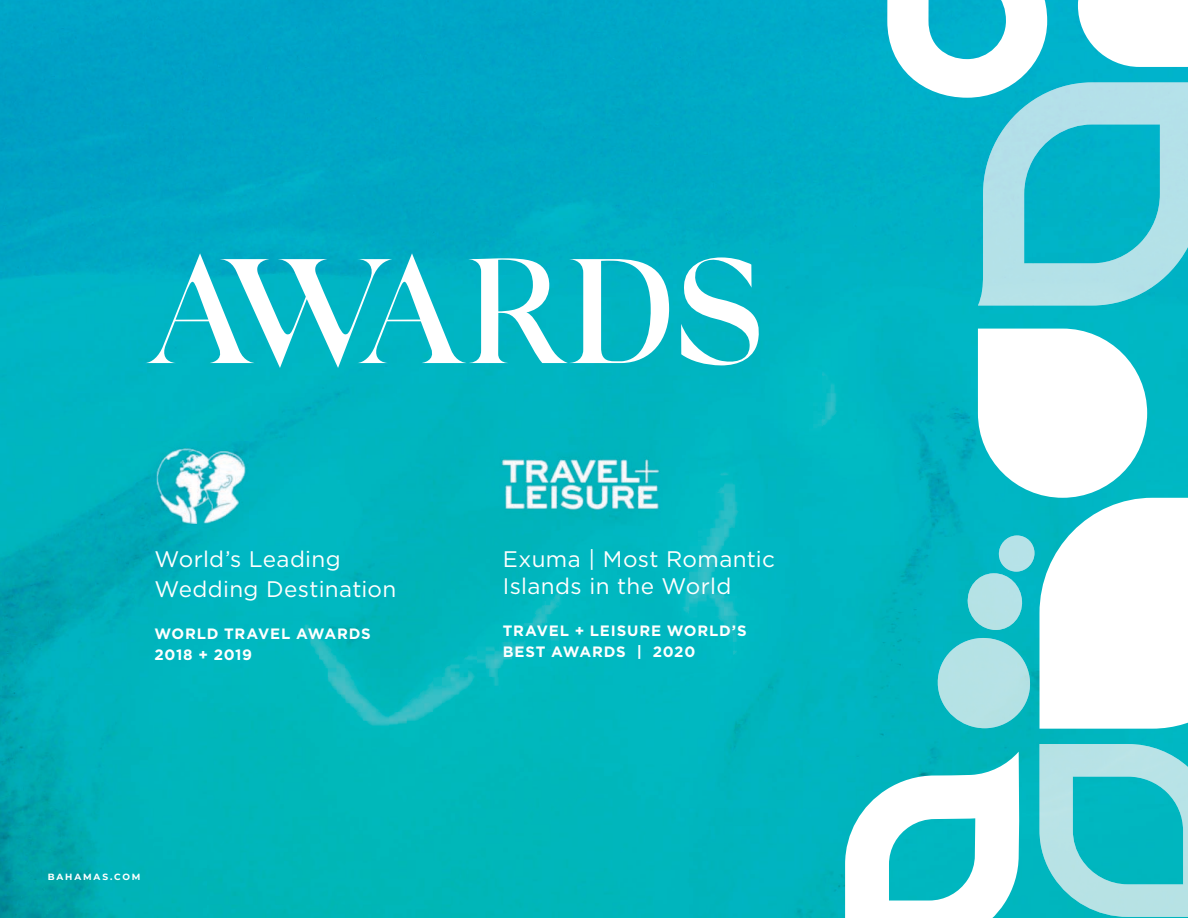
<style>
.page{position:relative;width:1188px;height:918px;background:#fff}
.page>*{position:absolute;margin:0;border:0;box-sizing:border-box;transform-origin:0 0}
.t1{font:500 148.5px "Silk Serif";letter-spacing:-.025em;color:#fff}
.t2{font:22.5px/29.7px "Gotham";letter-spacing:.015em;color:#fff}
.t3{font:700 15px/21px "Gotham";letter-spacing:.05em;color:#fff}
.t4{font:700 9px "Montserrat";letter-spacing:.205em;color:#fff}
</style>
<div class="page">
<img style="left:0;top:0;width:1033px;height:458px">
<img style="left:1033px;top:0;width:155px;height:918px">
<img style="left:0;top:458px;width:154px;height:460px">
<div style="left:207px;top:458px;width:309px;height:460px;background:#00b6bb"></div>
<div style="left:620px;top:458px;width:414px;height:460px;background:#00b5c0"></div>
<div style="left:154px;top:531px;width:53px;height:387px;background:#00b5bc"></div>
<div style="left:516px;top:530px;width:104px;height:388px;background:#00b7bd"></div>
<img style="left:151px;top:442px;width:98px;height:89px">
<img style="left:500px;top:440px;width:161px;height:90px">
<img style="left:966px;top:573px;width:12px;height:57px">
<img style="left:935px;top:638px;width:43px;height:90px">
<svg style="left:845px;top:752px;width:174px;height:166px"></svg>
<svg style="left:978px;top:329px;width:210px;height:400px"></svg>
<svg style="left:1078px;top:0;width:110px;height:67px"></svg>
<img style="left:1040px;top:744px;width:148px;height:173px">
<img style="left:978px;top:82px;width:210px;height:224px">
<svg style="left:870px;top:0;width:177px;height:98px"></svg>
<h1 class="t1" style="left:154px;top:225px;width:612px">AWARDS</h1>
<p class="t2" style="left:154px;top:544px;width:243px">World’s Leading<br>Wedding Destination</p>
<p class="t3" style="left:154px;top:623px;width:218px">WORLD TRAVEL AWARDS<br>2018 + 2019</p>
<p class="t4" style="left:48px;top:870px;width:94px">BAHAMAS.COM</p>
<p class="t2" style="left:503px;top:545px;width:274px;line-height:27px">Exuma | Most Romantic<br>Islands in the World</p>
<p class="t3" style="left:503px;top:620px;width:245px">TRAVEL + LEISURE WORLD’S<br>BEST AWARDS | 2020</p>
</div>
